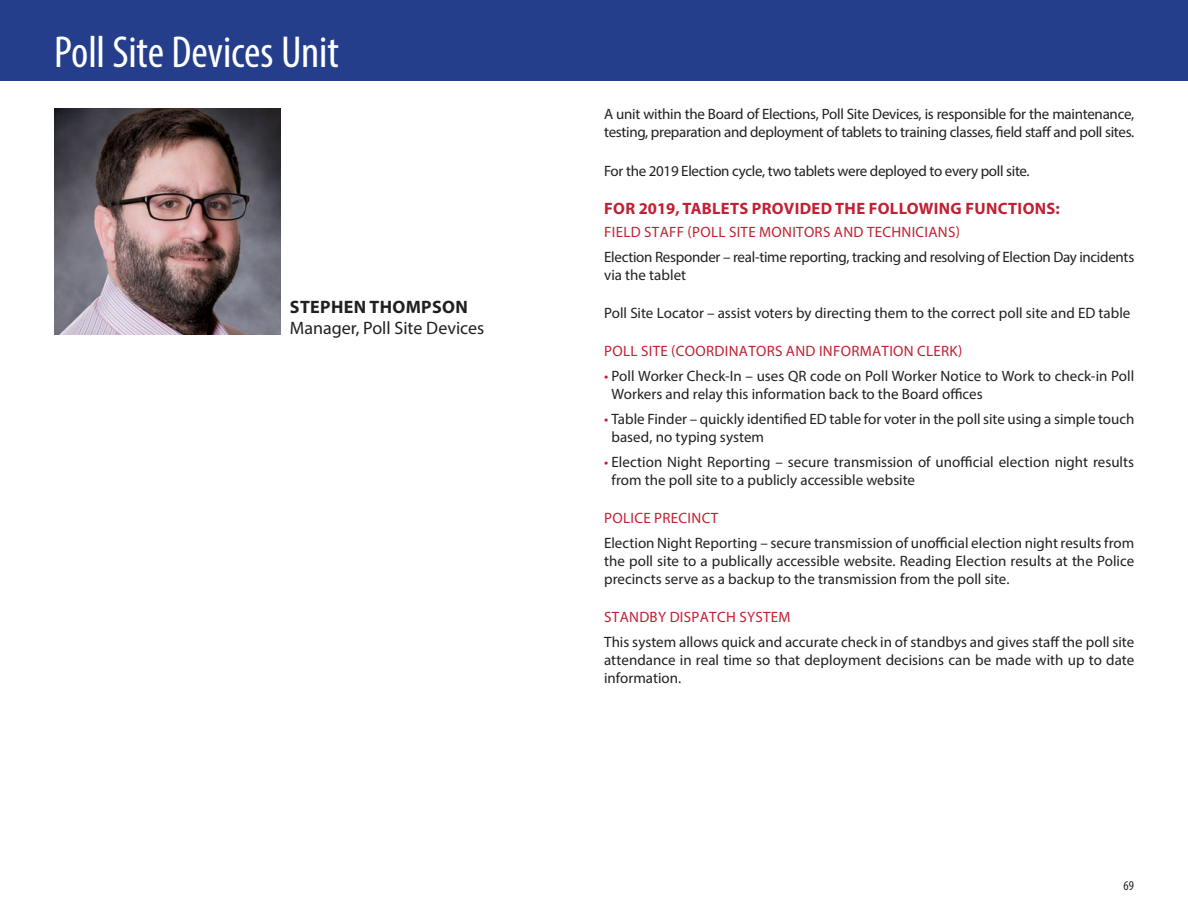
<style>
.page{position:relative;width:1188px;height:918px;background:#fff}
.page>*{position:absolute;margin:0;border:0;box-sizing:border-box;transform-origin:0 0}
.t1{font:condensed 45px "Myriad Pro";letter-spacing:-.005em;color:#fff}
.t2{font:18px "Myriad Pro";color:#231f20}
.t3{font:700 18px "Myriad Pro";letter-spacing:.02em;color:#231f20}
.t4{font:700 16.5px "Myriad Pro";letter-spacing:.02em;color:#c12032}
.t5{font:15px/18px "Myriad Pro";letter-spacing:-.005em;color:#231f20}
.t6{font:15px "Myriad Pro";letter-spacing:.02em;color:#c12032}
.t7{font:condensed 13.5px "Myriad Pro";color:#231f20}
.s1{color:#c12032}
</style>
<div class="page">
<div style="left:0;top:0;width:1188px;height:81px;background:#243e8c"></div>
<img style="left:54px;top:108px;width:226px;height:226px">
<h1 class="t1" style="left:54px;top:25px;width:286px">Poll Site Devices Unit</h1>
<p class="t3" style="left:290px;top:295px;width:179px">STEPHEN THOMPSON</p>
<p class="t2" style="left:290px;top:317px;width:196px">Manager, Poll Site Devices</p>
<p class="t5" style="left:604px;top:105px;width:532px">A unit within the Board of Elections, Poll Site Devices, is responsible for the maintenance, testing, preparation and deployment of tablets to training classes, field staff and poll sites.</p>
<p class="t5" style="left:604px;top:161px;width:427px">For the 2019 Election cycle, two tablets were deployed to every poll site.</p>
<p class="t4" style="left:604px;top:197px;width:457px">FOR 2019, TABLETS PROVIDED THE FOLLOWING FUNCTIONS:</p>
<p class="t6" style="left:604px;top:223px;width:357px">FIELD STAFF (POLL SITE MONITORS AND TECHNICIANS)</p>
<p class="t5" style="left:604px;top:248px;width:532px">Election Responder – real-time reporting, tracking and resolving of Election Day incidents via the tablet</p>
<p class="t5" style="left:604px;top:304px;width:528px">Poll Site Locator – assist voters by directing them to the correct poll site and ED table</p>
<p class="t6" style="left:604px;top:342px;width:360px">POLL SITE (COORDINATORS AND INFORMATION CLERK)</p>
<p class="t5" style="left:612px;top:367px;width:524px;text-indent:-7px"><span class="s1">•</span> Poll Worker Check-In – uses QR code on Poll Worker Notice to Work to check-in Poll<br>Workers and relay this information back to the Board offices</p>
<p class="t5" style="left:612px;top:410px;width:524px;text-indent:-7px"><span class="s1">•</span> Table Finder – quickly identified ED table for voter in the poll site using a simple touch based, no typing system</p>
<p class="t5" style="left:612px;top:452px;width:524px;text-indent:-7px"><span class="s1">•</span> Election Night Reporting – secure transmission of unofficial election night results from the poll site to a publicly accessible website</p>
<p class="t6" style="left:604px;top:509px;width:115px">POLICE PRECINCT</p>
<p class="t5" style="left:604px;top:533px;width:532px;text-align:justify">Election Night Reporting – secure transmission of unofficial election night results from the poll site to a publically accessible website. Reading Election results at the Police precincts serve as a backup to the transmission from the poll site.</p>
<p class="t6" style="left:604px;top:608px;width:188px">STANDBY DISPATCH SYSTEM</p>
<p class="t5" style="left:604px;top:632px;width:532px;text-align:justify">This system allows quick and accurate check in of standbys and gives staff the poll site attendance in real time so that deployment decisions can be made with up to date information.</p>
<p class="t7" style="left:1124px;top:878px;width:12px">69</p>
</div>
